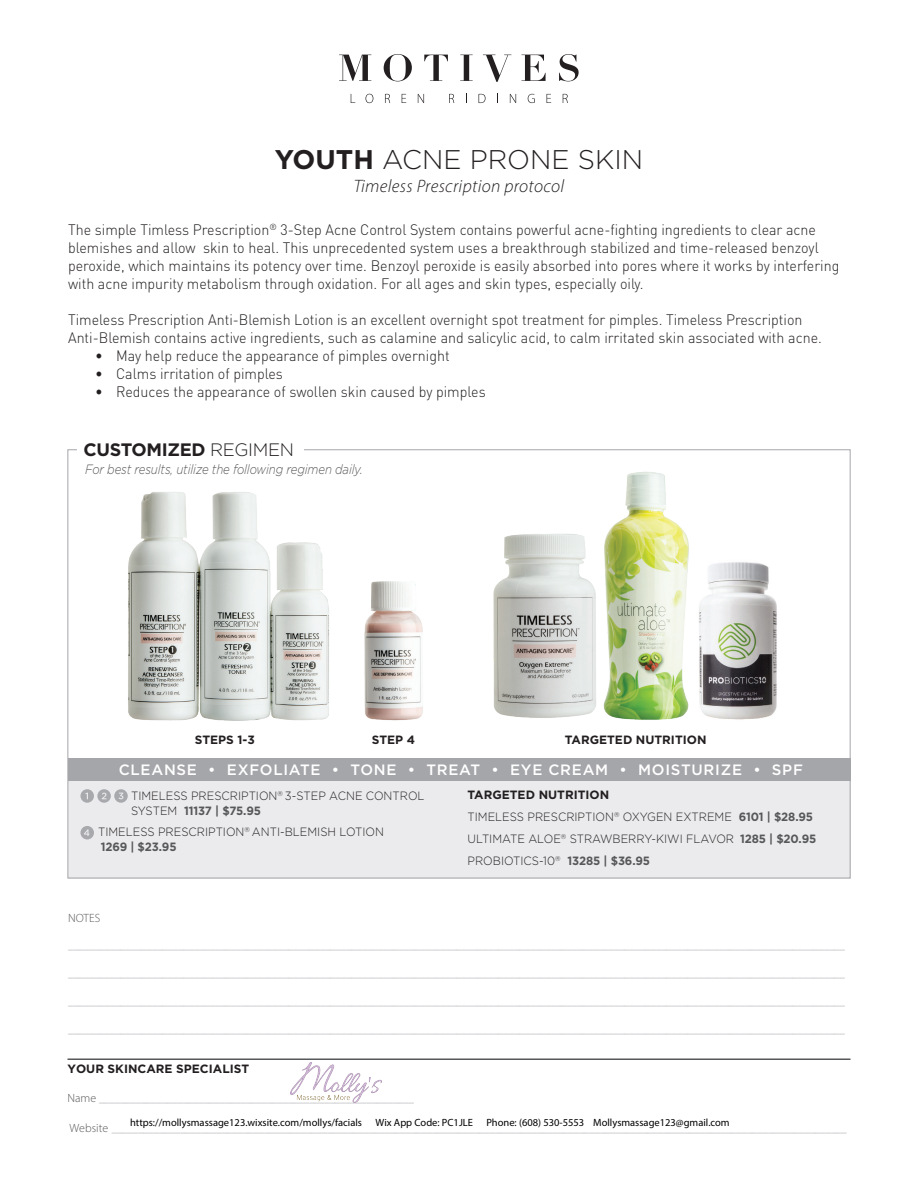
<style>
.page{position:relative;width:918px;height:1188px;background:#fff}
.page>*{position:absolute;margin:0;border:0;box-sizing:border-box;transform-origin:0 0}
.t1{font:300 27px "Gotham";color:#231f20}
.t2{font:italic 300 18px "Myriad Pro";letter-spacing:.02em;color:#231f20}
.t3{font:700 18px "Gotham";letter-spacing:-.02em;color:#231f20}
.t4{font:300 15px/18px "DIN";color:#231f20;scale:.95 1}
.t5{font:500 15px "Gotham";letter-spacing:.05em;color:#fff}
.t6{font:italic 300 13.5px "Gotham";letter-spacing:-.01em;color:#57585a;scale:.85 1}
.t7{font:300 12px/15px "Gotham";color:#231f20;scale:.94 1}
.t8{font:700 12px "Gotham";color:#231f20}
.t9{font:300 12px "Myriad Pro";color:#57585a}
.t10{font:300 10.5px "Myriad Pro";color:#a8a9ad}
.t11{font:10.5px "Myriad Pro";color:#000}
.s1{font-weight:700}
.s2{font-weight:300}
.s3{font-weight:700;color:#57585a}
.s4{font-size:12px;color:#57585a}
</style>
<div class="page">
<svg style="left:339px;top:55px;width:32px;height:26px"></svg>
<svg style="left:384px;top:54px;width:28px;height:27px"></svg>
<svg style="left:424px;top:55px;width:24px;height:26px"></svg>
<svg style="left:460px;top:55px;width:13px;height:26px"></svg>
<svg style="left:483px;top:55px;width:28px;height:27px"></svg>
<svg style="left:522px;top:55px;width:24px;height:26px"></svg>
<svg style="left:559px;top:54px;width:20px;height:27px"></svg>
<svg style="left:351px;top:94px;width:4px;height:9px"></svg>
<svg style="left:366px;top:94px;width:7px;height:9px"></svg>
<svg style="left:385px;top:94px;width:5px;height:9px"></svg>
<svg style="left:402px;top:94px;width:4px;height:9px"></svg>
<svg style="left:418px;top:94px;width:6px;height:9px"></svg>
<svg style="left:449px;top:94px;width:5px;height:9px"></svg>
<svg style="left:479px;top:94px;width:7px;height:9px"></svg>
<svg style="left:510px;top:94px;width:6px;height:9px"></svg>
<svg style="left:528px;top:94px;width:7px;height:9px"></svg>
<svg style="left:547px;top:94px;width:4px;height:9px"></svg>
<svg style="left:563px;top:94px;width:5px;height:9px"></svg>
<hr style="left:68px;top:1058px;width:782px;height:2px;background:#57585a">
<img style="left:493px;top:534px;width:103px;height:184px">
<img style="left:603px;top:472px;width:86px;height:248px">
<img style="left:699px;top:562px;width:78px;height:158px">
<img style="left:128px;top:492px;width:201px;height:229px">
<img style="left:364px;top:581px;width:59px;height:140px">
<div style="left:68px;top:759px;width:782px;height:119px;background:#ebebed"></div>
<svg style="left:80px;top:789px;width:48px;height:14px"></svg>
<svg style="left:80px;top:826px;width:14px;height:13px"></svg>
<div style="left:68px;top:759px;width:783px;height:22px;background:#a5a6aa"></div>
<img style="left:291px;top:1063px;width:91px;height:39px">
<p class="t1" style="left:275px;top:145px;width:370px"><span class="s1">YOUTH</span> ACNE PRONE SKIN</p>
<p class="t2" style="left:354px;top:175px;width:212px">Timeless Prescription protocol</p>
<p class="t4" style="left:68px;top:220px;width:813px">The simple Timless Prescription<sup>®</sup> 3-Step Acne Control System contains powerful acne-fighting ingredients to clear acne blemishes and allow skin to heal. This unprecedented system uses a breakthrough stabilized and time-released benzoyl peroxide, which maintains its potency over time. Benzoyl peroxide is easily absorbed into pores where it works by interfering with acne impurity metabolism through oxidation. For all ages and skin types, especially oily.</p>
<p class="t4" style="left:68px;top:310px;width:795px">Timeless Prescription Anti-Blemish Lotion is an excellent overnight spot treatment for pimples. Timeless Prescription<br>Anti-Blemish contains active ingredients, such as calamine and salicylic acid, to calm irritated skin associated with acne.</p>
<p class="t4" style="left:95px;top:346px;width:375px">• May help reduce the appearance of pimples overnight</p>
<p class="t4" style="left:95px;top:364px;width:199px">• Calms irritation of pimples</p>
<p class="t4" style="left:95px;top:382px;width:413px">• Reduces the appearance of swollen skin caused by pimples</p>
<p class="t3" style="left:84px;top:439px;width:212px">CUSTOMIZED <span class="s2">REGIMEN</span></p>
<p class="t6" style="left:85px;top:462px;width:328px">For best results, utilize the following regimen daily.</p>
<p class="t8" style="left:195px;top:733px;width:61px">STEPS 1-3</p>
<p class="t8" style="left:372px;top:733px;width:45px">STEP 4</p>
<p class="t8" style="left:565px;top:733px;width:143px">TARGETED NUTRITION</p>
<p class="t5" style="left:119px;top:761px;width:686px">CLEANSE • EXFOLIATE • TONE • TREAT • EYE CREAM • MOISTURIZE • SPF</p>
<p class="t7" style="left:131px;top:788px;width:314px">TIMELESS PRESCRIPTION<sup>®</sup> 3-STEP ACNE CONTROL<br>SYSTEM <span class="s3">11137 | $75.95</span></p>
<p class="t7" style="left:98px;top:825px;width:306px">TIMELESS PRESCRIPTION<sup>®</sup> ANTI-BLEMISH LOTION<br><span class="s3">1269 | $23.95</span></p>
<p class="t8" style="left:468px;top:788px;width:143px">TARGETED NUTRITION</p>
<p class="t7" style="left:468px;top:809px;width:369px">TIMELESS PRESCRIPTION<sup>®</sup> OXYGEN EXTREME <span class="s3">6101 | $28.95</span></p>
<p class="t7" style="left:468px;top:831px;width:373px">ULTIMATE ALOE<sup>®</sup> STRAWBERRY-KIWI FLAVOR <span class="s3">1285 | $20.95</span></p>
<p class="t7" style="left:468px;top:853px;width:196px">PROBIOTICS-10<sup>®</sup> <span class="s3">13285 | $36.95</span></p>
<p class="t9" style="left:68px;top:910px;width:34px">NOTES</p>
<p class="t10" style="left:68px;top:940px;width:778px">____________________________________________________________________________________________________________________________________________________</p>
<p class="t10" style="left:68px;top:967px;width:778px">____________________________________________________________________________________________________________________________________________________</p>
<p class="t10" style="left:68px;top:995px;width:778px">____________________________________________________________________________________________________________________________________________________</p>
<p class="t10" style="left:68px;top:1023px;width:778px">____________________________________________________________________________________________________________________________________________________</p>
<p class="t8" style="left:68px;top:1062px;width:183px">YOUR SKINCARE SPECIALIST</p>
<p class="t10" style="left:68px;top:1092px;width:348px"><span class="s4">Name</span> ____________________________________________________________</p>
<p class="t10" style="left:69px;top:1122px;width:779px"><span class="s4">Website</span> ____________________________________________________________________________________________________________________________________________</p>
<p class="t11" style="left:130px;top:1116px;width:234px">https://mollysmassage123.wixsite.com/mollys/facials</p>
<p class="t11" style="left:375px;top:1116px;width:99px">Wix App Code: PC1JLE</p>
<p class="t11" style="left:486px;top:1116px;width:245px">Phone: (608) 530-5553 Mollysmassage123@gmail.com</p>
</div>
